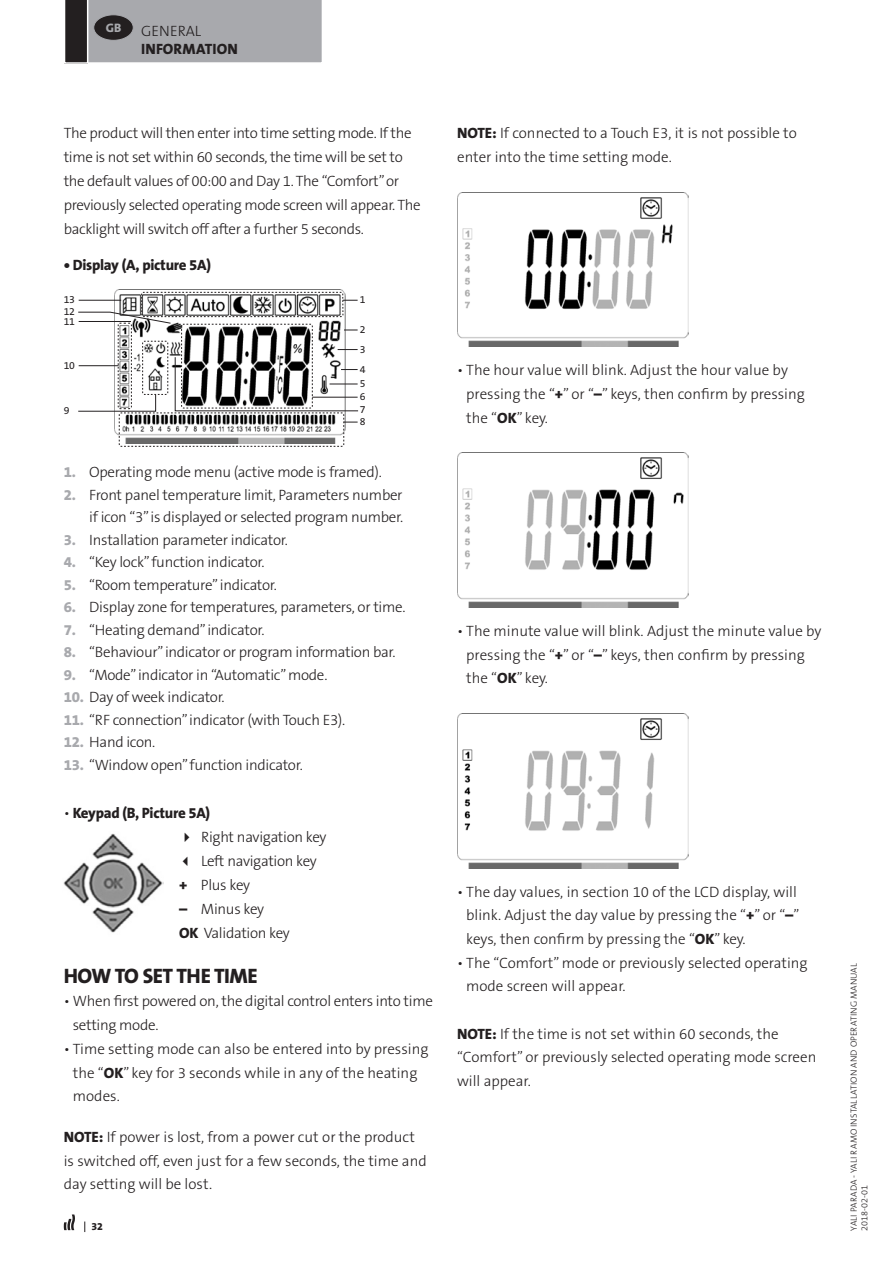
<style>
.page{position:relative;width:893px;height:1263px;background:#fff}
.page>*{position:absolute;margin:0;border:0;box-sizing:border-box;transform-origin:0 0}
.Subheading_bodytekst{font:800 21px "The Sans B8";letter-spacing:-.02em;color:#231f20}
.Bodytekst_B3_light_1{font:300 15px/24px "The Sans B3";letter-spacing:-.02em;color:#231f20}
.Bodytekst_B3_light_1-2{font:300 15px/23.7px "The Sans B3";color:#231f20}
.Bodytekst_B3_light_1-3{font:800 15px "The Sans B8";letter-spacing:-.02em;color:#231f20}
.Tab_info_B3_Light_10{font:800 15px/18px "The Sans B8";letter-spacing:.01em;color:#231f20}
.Adres_Cover_B3_Light{font:800 12.3px "The Sans B8";color:#a8a9ad}
.Bodytekst_B3_light_1-4{font:10.5px "The Sans B5 Plain";letter-spacing:-.025em;color:#231f20}
.t1{font:800 10.5px "The Sans B8";color:#231f20}
.Heading_Cover_B3_Lig{font:300 9px "The Sans B3";letter-spacing:.02em;color:#231f20}
.Heading_B3_Light_26p{font:300 9px "The Sans B3";letter-spacing:-.005em;color:#231f20}
.s1{font-family:"The Sans B3";font-weight:300}
.s2{font-family:"The Sans B8";font-weight:800;color:#a8a9ad}
.s3{font-family:"The Sans B8";font-weight:800}
</style>
<div class="page">
<img style="left:457px;top:192px;width:231px;height:155px">
<img style="left:457px;top:453px;width:231px;height:154px">
<img style="left:457px;top:714px;width:231px;height:154px">
<img style="left:63px;top:833px;width:100px;height:100px">
<svg style="left:78px;top:292px;width:281px;height:155px"></svg>
<svg style="left:64px;top:1214px;width:11px;height:16px"></svg>
<svg style="left:64px;top:0;width:258px;height:64px;background:#9fa0a3"></svg>
<div style="left:94px;top:15px;width:39px;height:25px;background:#231f20;border-radius:50%"></div>
<div style="left:94px;top:15px;width:39px;height:26px;border:1px solid #a8a9ad;border-radius:50%"></div>
<p class="Adres_Cover_B3_Light" style="left:106px;top:21px;width:17px">GB</p>
<p class="Tab_info_B3_Light_10" style="left:141px;top:23px;width:98px"><span class="s1">GENERAL<br></span>INFORMATION</p>
<p class="Bodytekst_B3_light_1" style="left:64px;top:122px;width:358px">The product will then enter into time setting mode. If the time is not set within 60 seconds, the time will be set to the default values of 00:00 and Day 1. The “Comfort” or previously selected operating mode screen will appear. The backlight will switch off after a further 5 seconds.</p>
<p class="Bodytekst_B3_light_1-3" style="left:64px;top:257px;width:149px">• Display (A, picture 5A)</p>
<p class="Bodytekst_B3_light_1-4" style="left:64px;top:294px;width:13px">13</p>
<p class="Bodytekst_B3_light_1-4" style="left:360px;top:294px;width:7px">1</p>
<p class="Bodytekst_B3_light_1-4" style="left:64px;top:306px;width:13px">12</p>
<p class="Bodytekst_B3_light_1-4" style="left:64px;top:316px;width:13px">11</p>
<p class="Bodytekst_B3_light_1-4" style="left:64px;top:360px;width:13px">10</p>
<p class="Bodytekst_B3_light_1-4" style="left:64px;top:405px;width:7px">9</p>
<p class="Bodytekst_B3_light_1-4" style="left:360px;top:324px;width:7px">2</p>
<p class="Bodytekst_B3_light_1-4" style="left:360px;top:344px;width:7px">3</p>
<p class="Bodytekst_B3_light_1-4" style="left:360px;top:378px;width:7px">5</p>
<p class="Bodytekst_B3_light_1-4" style="left:360px;top:391px;width:7px">6</p>
<p class="Bodytekst_B3_light_1-4" style="left:360px;top:404px;width:7px">7</p>
<p class="Bodytekst_B3_light_1-4" style="left:360px;top:364px;width:7px">4</p>
<p class="Bodytekst_B3_light_1-4" style="left:360px;top:416px;width:7px">8</p>
<p class="Bodytekst_B3_light_1" style="left:64px;top:461px;width:319px"><span class="s2">1.</span> Operating mode menu (active mode is framed).</p>
<p class="Bodytekst_B3_light_1" style="left:64px;top:484px;width:341px;line-height:22.5px;text-align:right"><span class="s2">2.</span> Front panel temperature limit, Parameters number if icon “3” is displayed or selected program number.</p>
<p class="Bodytekst_B3_light_1" style="left:64px;top:528px;width:226px"><span class="s2">3.</span> Installation parameter indicator.</p>
<p class="Bodytekst_B3_light_1" style="left:64px;top:551px;width:202px"><span class="s2">4.</span> “Key lock” function indicator.</p>
<p class="Bodytekst_B3_light_1" style="left:64px;top:573px;width:215px"><span class="s2">5.</span> “Room temperature” indicator.</p>
<p class="Bodytekst_B3_light_1" style="left:64px;top:596px;width:343px"><span class="s2">6.</span> Display zone for temperatures, parameters, or time.</p>
<p class="Bodytekst_B3_light_1" style="left:64px;top:618px;width:202px"><span class="s2">7.</span> “Heating demand” indicator.</p>
<p class="Bodytekst_B3_light_1" style="left:64px;top:641px;width:333px"><span class="s2">8.</span> “Behaviour” indicator or program information bar.</p>
<p class="Bodytekst_B3_light_1" style="left:64px;top:663px;width:265px"><span class="s2">9.</span> “Mode” indicator in “Automatic” mode.</p>
<p class="Bodytekst_B3_light_1" style="left:64px;top:686px;width:162px"><span class="s2">10.</span> Day of week indicator.</p>
<p class="Bodytekst_B3_light_1" style="left:64px;top:708px;width:283px"><span class="s2">11.</span> “RF connection” indicator (with Touch E3).</p>
<p class="Bodytekst_B3_light_1" style="left:64px;top:731px;width:93px"><span class="s2">12.</span> Hand icon.</p>
<p class="Bodytekst_B3_light_1" style="left:64px;top:753px;width:240px"><span class="s2">13.</span> “Window open” function indicator.</p>
<p class="Bodytekst_B3_light_1-3" style="left:64px;top:805px;width:148px"><span class="s1">•</span> Keypad (B, Picture 5A)</p>
<p class="Bodytekst_B3_light_1" style="left:179px;top:825px;width:149px">✔ Right navigation key</p>
<p class="Bodytekst_B3_light_1" style="left:179px;top:849px;width:139px">✓ Left navigation key</p>
<p class="Bodytekst_B3_light_1" style="left:179px;top:873px;width:72px"><span class="s3">+</span> Plus key</p>
<p class="Bodytekst_B3_light_1" style="left:179px;top:897px;width:86px"><span class="s3">–</span> Minus key</p>
<p class="Bodytekst_B3_light_1" style="left:179px;top:921px;width:112px"><span class="s3">OK</span> Validation key</p>
<p class="Subheading_bodytekst" style="left:64px;top:964px;width:195px">HOW TO SET THE TIME</p>
<p class="Bodytekst_B3_light_1" style="left:73px;top:990px;width:362px;text-indent:-9px">• When first powered on, the digital control enters into time setting mode.</p>
<p class="Bodytekst_B3_light_1-2" style="left:73px;top:1038px;width:357px;text-indent:-9px">• Time setting mode can also be entered into by pressing the “<span class="s3">OK</span>” key for 3 seconds while in any of the heating modes.</p>
<p class="Bodytekst_B3_light_1-2" style="left:64px;top:1126px;width:364px"><span class="s3">NOTE:</span> If power is lost, from a power cut or the product is switched off, even just for a few seconds, the time and day setting will be lost.</p>
<p class="t1" style="left:91px;top:1221px;width:13px">32</p>
<p class="Bodytekst_B3_light_1-2" style="left:457px;top:122px;width:341px"><span class="s3">NOTE:</span> If connected to a Touch E3, it is not possible to enter into the time setting mode.</p>
<p class="Bodytekst_B3_light_1-2" style="left:466px;top:359px;width:340px;text-indent:-9px">• The hour value will blink. Adjust the hour value by pressing the “<span class="s3">+</span>” or “<span class="s3">–</span>” keys, then confirm by pressing the “<span class="s3">OK</span>” key.</p>
<p class="Bodytekst_B3_light_1-2" style="left:466px;top:620px;width:357px;text-indent:-9px">• The minute value will blink. Adjust the minute value by pressing the “<span class="s3">+</span>” or “<span class="s3">–</span>” keys, then confirm by pressing the “<span class="s3">OK</span>” key.</p>
<p class="Bodytekst_B3_light_1-2" style="left:466px;top:880px;width:335px;text-indent:-9px">• The day values, in section 10 of the LCD display, will blink. Adjust the day value by pressing the “<span class="s3">+</span>” or “<span class="s3">–</span>” keys, then confirm by pressing the “<span class="s3">OK</span>” key.</p>
<p class="Bodytekst_B3_light_1-2" style="left:466px;top:952px;width:343px;text-indent:-9px">• The “Comfort” mode or previously selected operating mode screen will appear.</p>
<p class="Bodytekst_B3_light_1-2" style="left:457px;top:1023px;width:361px"><span class="s3">NOTE:</span> If the time is not set within 60 seconds, the “Comfort” or previously selected operating mode screen will appear.</p>
<p class="Heading_Cover_B3_Lig" style="left:849px;top:1231px;width:269px;rotate:-90deg">YALI PARADA - YALI RAMO INSTALLATION AND OPERATING MANUAL</p>
<p class="Heading_B3_Light_26p" style="left:860px;top:1231px;width:47px;rotate:-90deg">2018-02-01</p>
</div>
